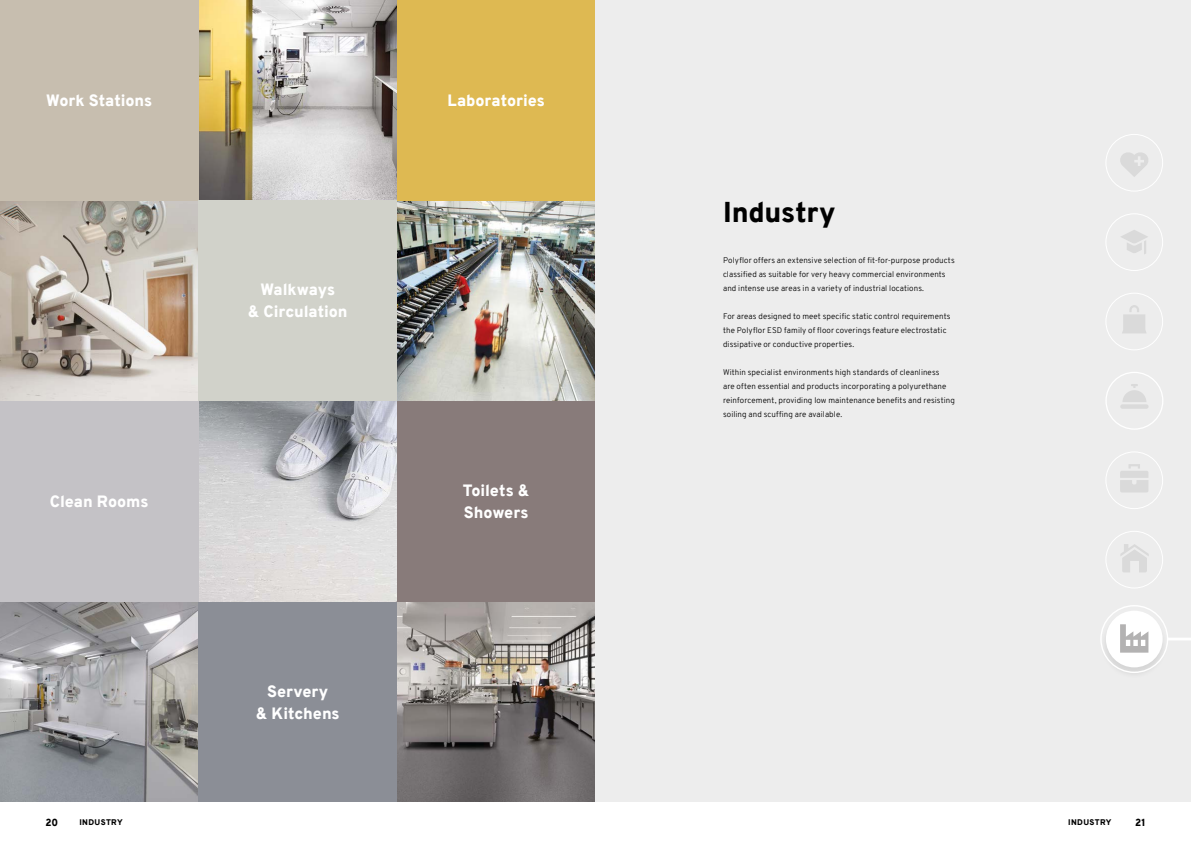
<style>
.page{position:relative;width:1191px;height:842px;background:#fff}
.page>*{position:absolute;margin:0;border:0;box-sizing:border-box;transform-origin:0 0}
.t1{font:900 28px "Overpass";letter-spacing:-.005em;color:#000}
.t2{font:900 16px/22px "Overpass";letter-spacing:-.005em;color:#fff;text-align:center}
.t3{font:900 10px "Overpass";color:#000}
.t4{font:300 8px/14px "Overpass";letter-spacing:.01em;color:#000}
.t5{font:900 8px "Overpass";letter-spacing:.045em;color:#000}
</style>
<div class="page">
<img style="left:198px;top:0;width:199px;height:201px">
<img style="left:0;top:201px;width:198px;height:200px">
<img style="left:397px;top:201px;width:198px;height:200px">
<img style="left:198px;top:401px;width:199px;height:201px">
<img style="left:0;top:602px;width:198px;height:200px">
<img style="left:397px;top:602px;width:198px;height:200px">
<div style="left:397px;top:0;width:198px;height:201px;background:#deb952"></div>
<div style="left:0;top:0;width:198px;height:201px;background:#c7beaf"></div>
<div style="left:198px;top:201px;width:199px;height:200px;background:#d1d2ca"></div>
<div style="left:397px;top:401px;width:198px;height:201px;background:#887b7a"></div>
<div style="left:198px;top:602px;width:199px;height:200px;background:#8b8e96"></div>
<div style="left:0;top:401px;width:198px;height:201px;background:#c4c2c6"></div>
<div style="left:595px;top:0;width:596px;height:842px;background:#ededed"></div>
<div style="left:1105px;top:134px;width:58px;height:58px;border:1px solid #fff;border-radius:50%"></div>
<svg style="left:1120px;top:152px;width:28px;height:25px"></svg>
<div style="left:1105px;top:213px;width:58px;height:58px;border:1px solid #fff;border-radius:50%"></div>
<svg style="left:1121px;top:230px;width:27px;height:24px"></svg>
<div style="left:1105px;top:531px;width:58px;height:57px;border:1px solid #fff;border-radius:50%"></div>
<svg style="left:1120px;top:544px;width:28px;height:28px"></svg>
<svg style="left:1100px;top:605px;width:91px;height:68px"></svg>
<div style="left:1105px;top:293px;width:58px;height:57px;border:1px solid #fff;border-radius:50%"></div>
<svg style="left:1122px;top:305px;width:24px;height:28px"></svg>
<div style="left:1105px;top:372px;width:58px;height:58px;border:1px solid #fff;border-radius:50%"></div>
<svg style="left:1120px;top:384px;width:28px;height:25px"></svg>
<div style="left:1105px;top:451px;width:58px;height:58px;border:1px solid #fff;border-radius:50%"></div>
<svg style="left:1120px;top:464px;width:28px;height:28px"></svg>
<div style="left:0;top:802px;width:1191px;height:40px;background:#fff"></div>
<h2 class="t2" style="left:46px;top:89px;width:108px">Work Stations</h2>
<h2 class="t2" style="left:50px;top:491px;width:100px">Clean Rooms</h2>
<h2 class="t2" style="left:248px;top:279px;width:101px">Walkways<br>&amp; Circulation</h2>
<h2 class="t2" style="left:256px;top:680px;width:85px">Servery<br>&amp; Kitchens</h2>
<h2 class="t2" style="left:447px;top:89px;width:99px">Laboratories</h2>
<h2 class="t2" style="left:463px;top:479px;width:68px;text-align:left">Toilets &amp;<br>Showers</h2>
<h1 class="t1" style="left:723px;top:192px;width:114px">Industry</h1>
<p class="t4" style="left:723px;top:254px;width:233px">Polyflor offers an extensive selection of fit-for-purpose products classified as suitable for very heavy commercial environments and intense use areas in a variety of industrial locations.</p>
<p class="t4" style="left:723px;top:310px;width:229px">For areas designed to meet specific static control requirements the Polyflor ESD family of floor coverings feature electrostatic dissipative or conductive properties.</p>
<p class="t4" style="left:723px;top:366px;width:233px">Within specialist environments high standards of cleanliness<br>are often essential and products incorporating a polyurethane reinforcement, providing low maintenance benefits and resisting soiling and scuffing are available.</p>
<p class="t3" style="left:45px;top:815px;width:14px">20</p>
<p class="t5" style="left:79px;top:816px;width:45px">INDUSTRY</p>
<p class="t5" style="left:1068px;top:816px;width:45px">INDUSTRY</p>
<p class="t3" style="left:1135px;top:815px;width:12px">21</p>
</div>
